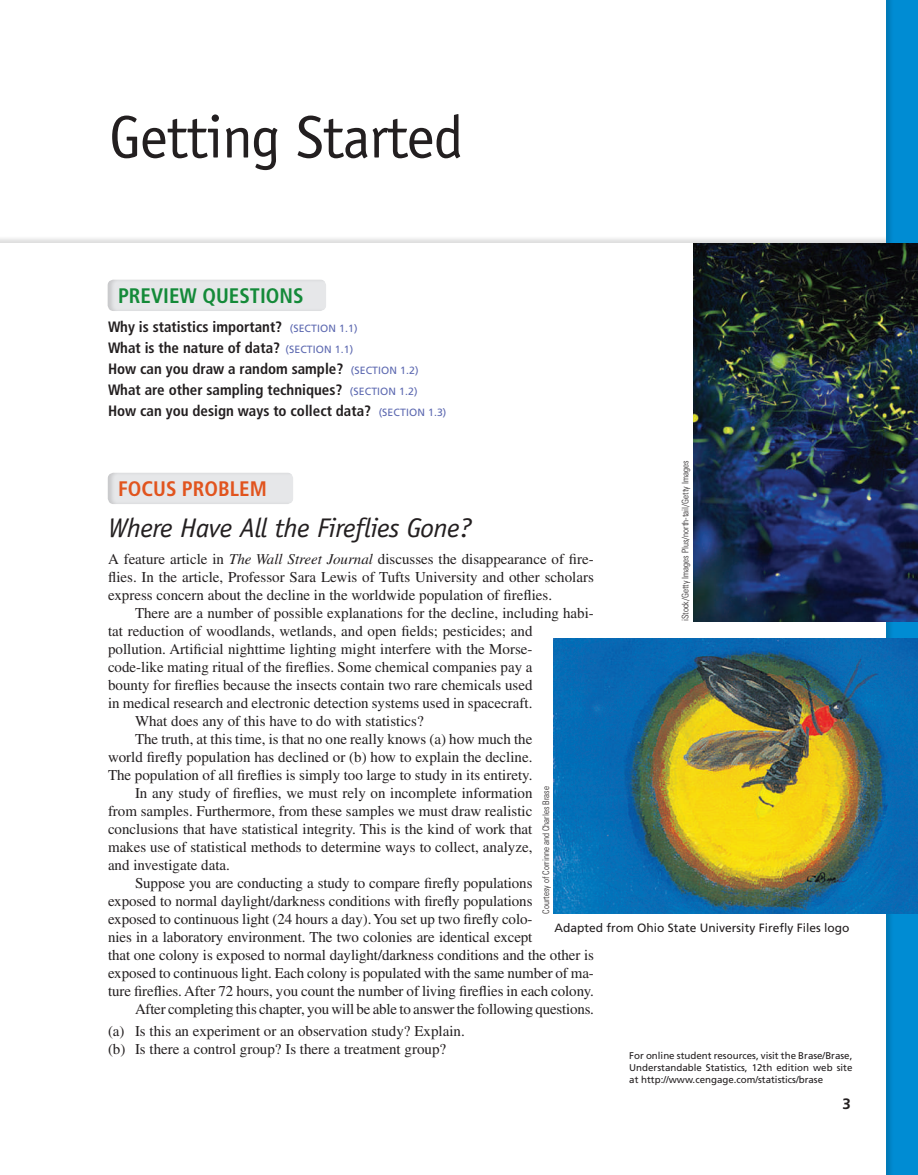
<style>
.page{position:relative;width:918px;height:1175px;background:#fff}
.page>*{position:absolute;margin:0;border:0;box-sizing:border-box;transform-origin:0 0}
.t1{font:60px "Officina Sans Std";letter-spacing:-.02em;color:#231f20}
.t2{font:italic 27px "Officina Sans Std";letter-spacing:-.02em;color:#231f20;scale:1.05 1}
.t3{font:700 condensed 21px "Frutiger LT Std";color:#148a39}
.t4{font:700 condensed 21px "Frutiger LT Std";color:#e1541e}
.t5{font:15px/18px "Times LT Std";color:#231f20}
.t6{font:700 condensed 15px/21px "Frutiger LT Std";color:#231f20}
.t7{font:700 15px "Frutiger LT Std";color:#231f20}
.t8{font:12px "Frutiger LT Std";color:#231f20}
.t9{font:9.75px/12px "Frutiger LT Std";color:#231f20;text-align:justify}
.t10{font:300 condensed 9px "Univers LT Std";color:#231f20}
.s1{font-weight:400;font-stretch:normal;font-size:10.5px;color:#5e6ab1}
.s2{font-style:italic}
</style>
<div class="page">
<div style="left:883px;top:0;width:35px;height:1174px;background:#231f20;opacity:.15"></div>
<div style="left:107px;top:471px;width:188px;height:34px;background:#e6e7e9"></div>
<div style="left:107px;top:278px;width:221px;height:34px;background:#e6e7e9"></div>
<img style="left:554px;top:638px;width:364px;height:275px">
<img style="left:693px;top:243px;width:225px;height:378px">
<p class="t1" style="left:109px;top:102px;width:356px">Getting Started</p>
<p class="t3" style="left:118px;top:283px;width:187px">preview questions</p>
<p class="t6" style="left:108px;top:316px;width:340px">Why is statistics important? <span class="s1">(section 1.1)<br></span>What is the nature of data? <span class="s1">(section 1.1)<br></span>How can you draw a random sample? <span class="s1">(section 1.2)<br></span>What are other sampling techniques? <span class="s1">(section 1.2)<br></span>How can you design ways to collect data? <span class="s1">(section 1.3)</span></p>
<p class="t10" style="left:680px;top:621px;width:162px;rotate:-90deg">iStock/Getty Images Plus/north-tail/Getty Images</p>
<p class="t4" style="left:118px;top:476px;width:150px">Focus Problem</p>
<p class="t2" style="left:108px;top:511px;width:349px">Where Have All the Fireflies Gone?</p>
<p class="t5" style="left:108px;top:549px;width:487px">A feature article in <span class="s2">The Wall Street Journal</span> discusses the disappearance of fire-</p>
<p class="t5" style="left:108px;top:567px;width:487px">flies. In the article, Professor Sara Lewis of Tufts University and other scholars</p>
<p class="t5" style="left:108px;top:585px;width:446px">express concern about the decline in the worldwide population of fireflies.</p>
<p class="t5" style="left:135px;top:603px;width:460px">There are a number of possible explanations for the decline, including habi-</p>
<p class="t5" style="left:108px;top:621px;width:426px">tat reduction of woodlands, wetlands, and open fields; pesticides; and</p>
<p class="t5" style="left:108px;top:639px;width:426px">pollution. Artificial nighttime lighting might interfere with the Morse-</p>
<p class="t5" style="left:108px;top:657px;width:426px">code-like mating ritual of the fireflies. Some chemical companies pay a</p>
<p class="t5" style="left:108px;top:675px;width:426px">bounty for fireflies because the insects contain two rare chemicals used</p>
<p class="t5" style="left:108px;top:693px;width:426px">in medical research and electronic detection systems used in spacecraft.</p>
<p class="t5" style="left:135px;top:711px;width:290px">What does any of this have to do with statistics?</p>
<p class="t5" style="left:135px;top:729px;width:399px">The truth, at this time, is that no one really knows (a) how much the</p>
<p class="t5" style="left:108px;top:747px;width:426px">world firefly population has declined or (b) how to explain the decline.</p>
<p class="t5" style="left:108px;top:765px;width:426px">The population of all fireflies is simply too large to study in its entirety.</p>
<p class="t5" style="left:135px;top:783px;width:399px">In any study of fireflies, we must rely on incomplete information</p>
<p class="t5" style="left:108px;top:801px;width:426px">from samples. Furthermore, from these samples we must draw realistic</p>
<p class="t5" style="left:108px;top:819px;width:426px">conclusions that have statistical integrity. This is the kind of work that</p>
<p class="t5" style="left:108px;top:837px;width:426px">makes use of statistical methods to determine ways to collect, analyze,</p>
<p class="t5" style="left:108px;top:855px;width:123px">and investigate data.</p>
<p class="t5" style="left:135px;top:873px;width:399px">Suppose you are conducting a study to compare firefly populations</p>
<p class="t5" style="left:108px;top:891px;width:426px">exposed to normal daylight/darkness conditions with firefly populations</p>
<p class="t5" style="left:108px;top:909px;width:426px">exposed to continuous light (24 hours a day). You set up two firefly colo-</p>
<p class="t5" style="left:108px;top:927px;width:426px">nies in a laboratory environment. The two colonies are identical except</p>
<p class="t5" style="left:108px;top:945px;width:488px">that one colony is exposed to normal daylight/darkness conditions and the other is</p>
<p class="t5" style="left:108px;top:963px;width:487px">exposed to continuous light. Each colony is populated with the same number of ma-</p>
<p class="t5" style="left:108px;top:981px;width:488px">ture fireflies. After 72 hours, you count the number of living fireflies in each colony.</p>
<p class="t5" style="left:135px;top:999px;width:461px">After completing this chapter, you will be able to answer the following questions.</p>
<p class="t5" style="left:108px;top:1022px;width:358px">(a) Is this an experiment or an observation study? Explain. (b) Is there a control group? Is there a treatment group?</p>
<p class="t10" style="left:540px;top:913px;width:129px;rotate:-90deg">Courtesy of Corrinne and Charles Brase</p>
<p class="t8" style="left:555px;top:920px;width:296px">Adapted from Ohio State University Firefly Files logo</p>
<p class="t9" style="left:629px;top:1049px;width:225px">For online student resources, visit the Brase/Brase, Understandable Statistics, 12th edition web site at http://www.cengage.com/statistics/brase</p>
<p class="t7" style="left:842px;top:1094px;width:10px">3</p>
</div>
